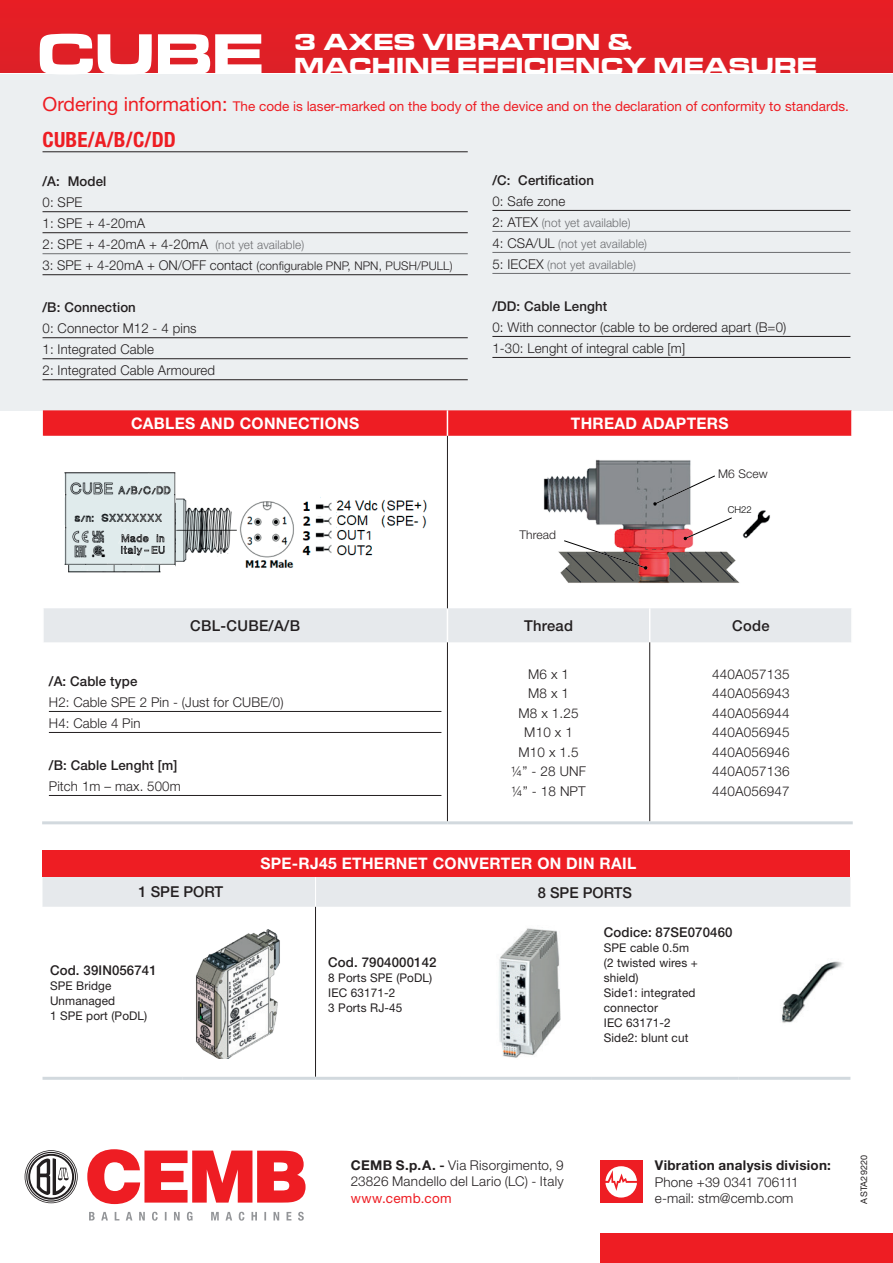
<style>
.page{position:relative;width:893px;height:1263px;background:#fff}
.page>*{position:absolute;margin:0;border:0;box-sizing:border-box;transform-origin:0 0}
.t1{font:59.4px "Microgramma D Bold Exte";color:#fff;scale:1.05 1}
.t2{font:24px/24px "Microgramma D Bold Exte";letter-spacing:.04em;color:#fff}
.t3{font:700 condensed 21px "Helvetica Neue LT Std";color:#ee1d23}
.t4{font:700 15.9px "Helvetica Neue LT Std";letter-spacing:.02em;color:#fff}
.t5{font:500 15px "Helvetica Neue LT Std";letter-spacing:.01em;color:#231f20}
.t6{font:300 13.5px/19.5px "Helvetica Neue LT Std";letter-spacing:.01em;color:#231f20}
.t7{font:500 13.5px "Helvetica Neue LT Std";letter-spacing:.01em;color:#231f20}
.t8{font:13.5px "Helvetica Neue LT Std";color:#ee1d23}
.t9{font:700 13.5px "Helvetica Neue LT Std";letter-spacing:.02em;color:#231f20}
.t10{font:13.5px "Helvetica Neue LT Std";letter-spacing:.025em;color:#ee1d23}
.t11{font:12px/15px "Helvetica Neue LT Std";letter-spacing:.01em;color:#231f20}
.t12{font:300 12px/21px "Helvetica Neue LT Std";letter-spacing:.01em;color:#6c6d70}
.t13{font:300 12px "Helvetica Neue LT Std";letter-spacing:.01em;color:#231f20}
.t14{font:300 9.6px "Helvetica Neue LT Std";color:#000001}
.t15{font:9px "Helvetica Neue LT Std";letter-spacing:.03em;color:#231f20}
.s1{font-size:19.5px}
.s2{font-size:12px;color:#6c6d70}
.s3{font-size:13.5px}
.s4{font-size:13.5px;color:#231f20}
.s5{font-weight:700}
.s6{font-weight:500}
</style>
<div class="page">
<div style="left:0;top:0;width:893px;height:73px;background:#e21f26"></div>
<div style="left:601px;top:1233px;width:292px;height:30px;background:#ee1d23"></div>
<div style="left:600px;top:1160px;width:42px;height:43px;background:#ee1d23"></div>
<svg style="left:605px;top:1166px;width:32px;height:31px"></svg>
<svg style="left:25px;top:1150px;width:53px;height:53px"></svg>
<svg style="left:87px;top:1149px;width:219px;height:55px"></svg>
<svg style="left:89px;top:1212px;width:215px;height:9px"></svg>
<div style="left:0;top:74px;width:893px;height:337px;background:#eceff1"></div>
<div style="left:44px;top:608px;width:807px;height:34px;background:#e6e9ec"></div>
<svg style="left:43px;top:410px;width:808px;height:26px;background:#ee2228"></svg>
<hr style="left:851px;top:410px;width:2px;height:26px;background:#fff">
<hr style="left:447px;top:608px;width:1px;height:34px;background:#fff">
<hr style="left:649px;top:608px;width:1px;height:34px;background:#fff">
<hr style="left:447px;top:436px;width:1px;height:172px;background:#231f20">
<hr style="left:447px;top:642px;width:1px;height:179px;background:#231f20">
<hr style="left:649px;top:642px;width:1px;height:179px;background:#231f20">
<hr style="left:42px;top:821px;width:405px;height:3px;background:#d2d9de">
<hr style="left:447px;top:821px;width:203px;height:3px;background:#d2d9de">
<hr style="left:650px;top:821px;width:203px;height:3px;background:#d2d9de">
<img style="left:64px;top:472px;width:363px;height:101px">
<img style="left:543px;top:459px;width:227px;height:124px">
<svg style="left:669px;top:551px;width:66px;height:31px;background:#6c6b67"></svg>
<svg style="left:564px;top:540px;width:84px;height:43px"></svg>
<svg style="left:683px;top:517px;width:49px;height:23px"></svg>
<svg style="left:653px;top:475px;width:62px;height:31px"></svg>
<hr style="left:49px;top:711px;width:392px;height:1px;background:#231f20">
<hr style="left:49px;top:732px;width:392px;height:1px;background:#231f20">
<hr style="left:49px;top:795px;width:392px;height:1px;background:#231f20">
<div style="left:43px;top:850px;width:807px;height:27px;background:#ee1d23"></div>
<div style="left:43px;top:877px;width:807px;height:30px;background:#e6e9ec"></div>
<hr style="left:315px;top:877px;width:1px;height:30px;background:#fff">
<hr style="left:315px;top:907px;width:1px;height:170px;background:#231f20">
<hr style="left:43px;top:1077px;width:140px;height:3px;background:#d2d9de">
<hr style="left:183px;top:1077px;width:132px;height:3px;background:#d2d9de">
<hr style="left:315px;top:1077px;width:146px;height:3px;background:#d2d9de">
<hr style="left:461px;top:1077px;width:130px;height:3px;background:#d2d9de">
<hr style="left:591px;top:1077px;width:147px;height:3px;background:#d2d9de">
<hr style="left:738px;top:1077px;width:112px;height:3px;background:#d2d9de">
<img style="left:196px;top:929px;width:84px;height:129px">
<img style="left:499px;top:928px;width:62px;height:130px">
<img style="left:782px;top:961px;width:61px;height:62px">
<hr style="left:43px;top:152px;width:425px;height:1px;background:#231f20">
<hr style="left:43px;top:211px;width:425px;height:1px;background:#231f20">
<hr style="left:43px;top:232px;width:425px;height:1px;background:#231f20">
<hr style="left:43px;top:253px;width:425px;height:1px;background:#6c6d70">
<hr style="left:43px;top:274px;width:425px;height:1px;background:#231f20">
<hr style="left:43px;top:337px;width:425px;height:1px;background:#231f20">
<hr style="left:43px;top:358px;width:425px;height:1px;background:#231f20">
<hr style="left:43px;top:379px;width:425px;height:1px;background:#231f20">
<hr style="left:492px;top:210px;width:358px;height:1px;background:#231f20">
<hr style="left:492px;top:231px;width:358px;height:1px;background:#6c6d70">
<hr style="left:492px;top:252px;width:358px;height:1px;background:#6c6d70">
<hr style="left:492px;top:273px;width:358px;height:1px;background:#6c6d70">
<hr style="left:492px;top:336px;width:358px;height:1px;background:#231f20">
<hr style="left:492px;top:357px;width:358px;height:1px;background:#231f20">
<h1 class="t1" style="left:38px;top:14px;width:54px">CUBE</h1>
<h2 class="t2" style="left:295px;top:29px;width:523px">3 AXES VIBRATION &amp;<br>MACHINE EFFICIENCY MEASURE</h2>
<p class="t8" style="left:43px;top:98px;width:808px"><span class="s1">Ordering information:</span> The code is laser-marked on the body of the device and on the declaration of conformity to standards.</p>
<h3 class="t3" style="left:43px;top:127px;width:135px">Cube/A/B/C/Dd</h3>
<p class="t7" style="left:43px;top:173px;width:65px">/A: Model</p>
<p class="t6" style="left:43px;top:192px;width:263px;line-height:21px">0: SPE<br>1: SPE + 4-20mA<br>2: SPE + 4-20mA + 4-20mA <span class="s2">(not yet available)</span></p>
<p class="t13" style="left:43px;top:259px;width:411px"><span class="s3">3: SPE + 4-20mA + ON/OFF contact</span> (configurable PNP, NPN, PUSH/PULL)</p>
<p class="t7" style="left:43px;top:299px;width:95px">/B: Connection</p>
<p class="t6" style="left:43px;top:318px;width:174px;line-height:21px">0: Connector M12 - 4 pins<br>1: Integrated Cable<br>2: Integrated Cable Armoured</p>
<p class="t7" style="left:492px;top:172px;width:103px">/C: Certification</p>
<p class="t6" style="left:492px;top:191px;width:74px">0: Safe zone</p>
<p class="t12" style="left:492px;top:212px;width:156px"><span class="s4">2: ATEX</span> (not yet available)<br><span class="s4">4: CSA/UL</span> (not yet available)<br><span class="s4">5: IECEX</span> (not yet available)</p>
<p class="t7" style="left:492px;top:298px;width:116px">/DD: Cable Lenght</p>
<p class="t6" style="left:492px;top:316px;width:295px;line-height:21px">0: With connector (cable to be ordered apart (B=0)<br>1-30: Lenght of integral cable [m]</p>
<p class="t4" style="left:131px;top:413px;width:230px">CABLES AND CONNECTIONS</p>
<p class="t4" style="left:571px;top:413px;width:159px">THREAD ADAPTERS</p>
<p class="t13" style="left:718px;top:466px;width:51px">M6 Scew</p>
<p class="t13" style="left:519px;top:527px;width:38px">Thread</p>
<p class="t14" style="left:728px;top:504px;width:26px">CH22</p>
<p class="t5" style="left:190px;top:616px;width:111px">CBL-CUBE/A/B</p>
<p class="t5" style="left:524px;top:616px;width:50px">Thread</p>
<p class="t5" style="left:732px;top:616px;width:39px">Code</p>
<p class="t7" style="left:49px;top:673px;width:90px">/A: Cable type</p>
<p class="t6" style="left:49px;top:691px;width:236px;line-height:21px">H2: Cable SPE 2 Pin - (Just for CUBE/0)<br>H4: Cable 4 Pin</p>
<p class="t7" style="left:49px;top:757px;width:130px">/B: Cable Lenght [m]</p>
<p class="t6" style="left:49px;top:776px;width:133px">Pitch 1m – max. 500m</p>
<p class="t6" style="left:511px;top:664px;width:76px;text-align:center">M6 x 1<br>M8 x 1<br>M8 x 1.25<br>M10 x 1<br>M10 x 1.5 ¼” - 28 UNF ¼” - 18 NPT</p>
<p class="t6" style="left:712px;top:664px;width:79px;text-align:justify">440A057135<br>440A056943<br>440A056944<br>440A056945<br>440A056946<br>440A057136<br>440A056947</p>
<p class="t4" style="left:260px;top:854px;width:377px">SPE-RJ45 ETHERNET CONVERTER ON DIN RAIL</p>
<p class="t5" style="left:139px;top:883px;width:86px">1 SPE PORT</p>
<p class="t5" style="left:538px;top:884px;width:96px">8 SPE PORTS</p>
<p class="t7" style="left:50px;top:962px;width:108px">Cod. 39IN056741</p>
<p class="t11" style="left:50px;top:978px;width:99px">SPE Bridge<br>Unmanaged<br>1 SPE port (PoDL)</p>
<p class="t7" style="left:328px;top:954px;width:110px">Cod. 7904000142</p>
<p class="t11" style="left:328px;top:970px;width:105px">8 Ports SPE (PoDL)<br>IEC 63171-2<br>3 Ports RJ-45</p>
<p class="t7" style="left:604px;top:924px;width:130px">Codice: 87SE070460</p>
<p class="t11" style="left:604px;top:940px;width:95px">SPE cable 0.5m (2 twisted wires + shield)<br>Side1: integrated connector<br>IEC 63171-2<br>Side2: blunt cut</p>
<p class="t6" style="left:351px;top:1156px;width:215px;line-height:16.5px"><span class="s5">CEMB S.p.A.</span> <span class="s6">-</span> Via Risorgimento, 9<br>23826 Mandello del Lario (LC) - Italy</p>
<p class="t10" style="left:351px;top:1190px;width:102px">www.cemb.com</p>
<p class="t9" style="left:655px;top:1157px;width:178px">Vibration analysis division:</p>
<p class="t6" style="left:655px;top:1173px;width:145px;line-height:16.5px">Phone +39 0341 706111 e-mail: stm@cemb.com</p>
<p class="t15" style="left:859px;top:1203px;width:51px;rotate:-90deg">ASTA29220</p>
</div>
